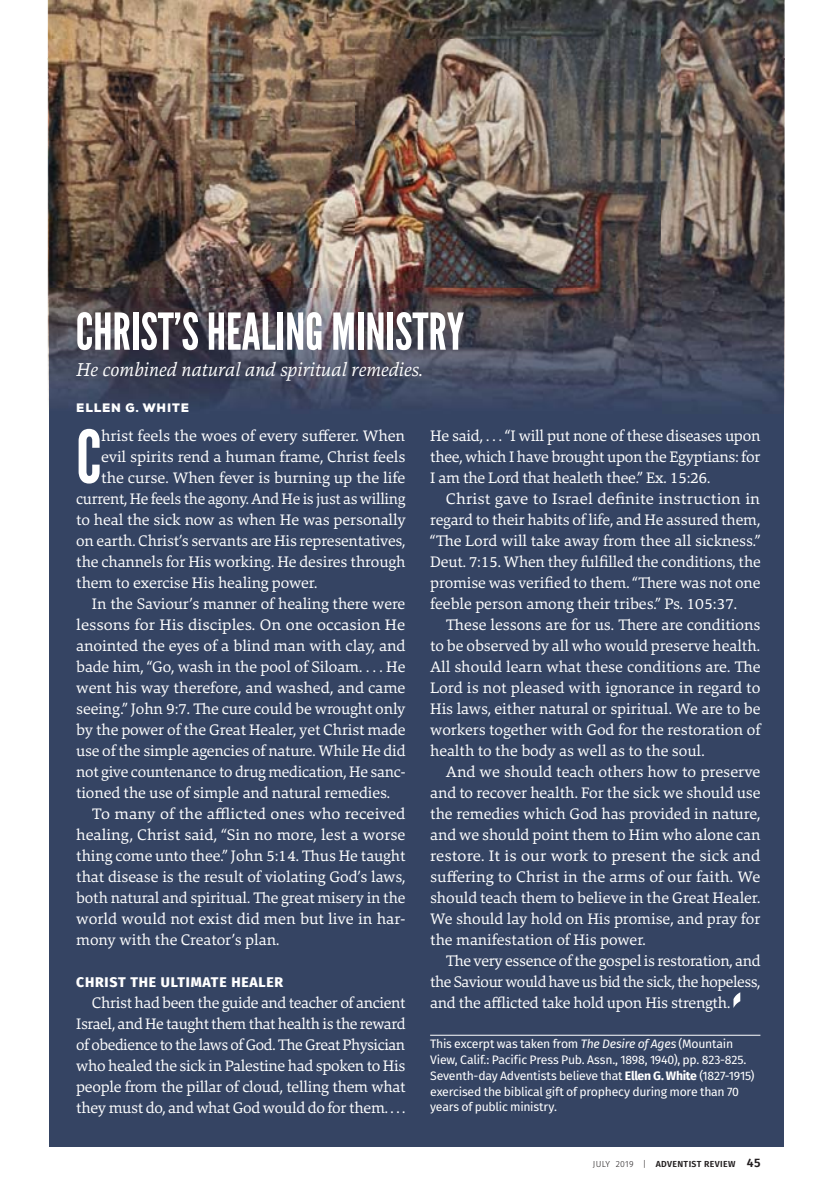
<style>
.page{position:relative;width:819px;height:1197px;background:#fff}
.page>*{position:absolute;margin:0;border:0;box-sizing:border-box;transform-origin:0 0}
.t1{font:72.98px "League Gothic";color:#fff}
.t2{font:50.75px "League Gothic";color:#fff}
.t3{font:italic 19.25px "Danton";color:#fff}
.t4{font:15.75px/21px "Danton";letter-spacing:-.005em;color:#fff;text-align:justify}
.t5{font:15.75px/21px "Danton";letter-spacing:-.005em;color:#fff;text-align:justify;scale:1.05 1}
.t6{font:15.75px "Danton";letter-spacing:-.005em;color:#fff;scale:1.04 1}
.t7{font:800 14px "Fira Sans";letter-spacing:.055em;color:#fff}
.t8{font:12.25px/15.8px "Fira Sans";letter-spacing:-.02em;color:#fff}
.t9{font:900 12.25px "Nexa";letter-spacing:.07em;color:#fff}
.t10{font:600 8.75px "Fira Sans";letter-spacing:.04em;color:#231f20}
.s1{font-style:italic}
.s2{font-weight:700}
.s3{font-weight:300}
.s4{font-size:12.25px}
</style>
<div class="page">
<div style="left:50px;top:40px;width:734px;height:1107px;background:#354463"></div>
<img style="left:48px;top:0;width:736px;height:59px">
<img style="left:48px;top:59px;width:2px;height:354px">
<img style="left:50px;top:40px;width:734px;height:365px">
<hr style="left:430px;top:1035px;width:330px;height:1px;background:#fff">
<svg style="left:733px;top:992px;width:7px;height:16px"></svg>
<h2 class="t2" style="left:76px;top:314px;width:390px">CHRIST’S HEALING MINISTRY</h2>
<p class="t3" style="left:76px;top:362px;width:348px">He combined natural and spiritual remedies.</p>
<p class="t9" style="left:76px;top:400px;width:114px">ELLEN G. WHITE</p>
<h1 class="t1" style="left:76px;top:431px;width:27px">C</h1>
<p class="t4" style="left:101px;top:427px;width:305px">hrist feels the woes of every sufferer. When</p>
<p class="t4" style="left:101px;top:448px;width:306px">evil spirits rend a human frame, Christ feels</p>
<p class="t4" style="left:101px;top:469px;width:306px">the curse. When fever is burning up the life</p>
<p class="t4" style="left:76px;top:490px;width:331px">current, He feels the agony. And He is just as willing</p>
<p class="t4" style="left:76px;top:511px;width:331px">to heal the sick now as when He was personally</p>
<p class="t4" style="left:76px;top:532px;width:331px">on earth. Christ’s servants are His representatives,</p>
<p class="t4" style="left:76px;top:553px;width:331px">the channels for His working. He desires through</p>
<p class="t4" style="left:76px;top:574px;width:243px">them to exercise His healing power.</p>
<p class="t4" style="left:92px;top:595px;width:315px">In the Saviour’s manner of healing there were</p>
<p class="t5" style="left:76px;top:616px;width:315px">lessons for His disciples. On one occasion He</p>
<p class="t4" style="left:76px;top:637px;width:331px">anointed the eyes of a blind man with clay, and</p>
<p class="t4" style="left:76px;top:658px;width:331px">bade him, “Go, wash in the pool of Siloam. . . . He</p>
<p class="t4" style="left:76px;top:679px;width:331px">went his way therefore, and washed, and came</p>
<p class="t4" style="left:76px;top:700px;width:331px">seeing.” John 9:7. The cure could be wrought only</p>
<p class="t4" style="left:76px;top:721px;width:331px">by the power of the Great Healer, yet Christ made</p>
<p class="t4" style="left:76px;top:742px;width:331px">use of the simple agencies of nature. While He did</p>
<p class="t4" style="left:76px;top:763px;width:331px">not give countenance to drug medication, He sanc-</p>
<p class="t4" style="left:76px;top:784px;width:315px">tioned the use of simple and natural remedies.</p>
<p class="t6" style="left:92px;top:808px;width:303px">To many of the afflicted ones who received</p>
<p class="t4" style="left:76px;top:826px;width:331px">healing, Christ said, “Sin no more, lest a worse</p>
<p class="t4" style="left:76px;top:847px;width:331px">thing come unto thee.” John 5:14. Thus He taught</p>
<p class="t4" style="left:76px;top:868px;width:331px">that disease is the result of violating God’s laws,</p>
<p class="t4" style="left:76px;top:889px;width:331px">both natural and spiritual. The great misery in the</p>
<p class="t4" style="left:76px;top:910px;width:331px">world would not exist did men but live in har-</p>
<p class="t4" style="left:76px;top:931px;width:205px">mony with the Creator’s plan.</p>
<p class="t7" style="left:76px;top:977px;width:208px">CHRIST THE ULTIMATE HEALER</p>
<p class="t4" style="left:76px;top:994px;width:331px;text-indent:16px">Christ had been the guide and teacher of ancient Israel, and He taught them that health is the reward of obedience to the laws of God. The Great Physician who healed the sick in Palestine had spoken to His people from the pillar of cloud, telling them what they must do, and what God would do for them. . . .</p>
<p class="t4" style="left:430px;top:427px;width:332px">He said, . . . “I will put none of these diseases upon thee, which I have brought upon the Egyptians: for I am the Lord that healeth thee.” Ex. 15:26.</p>
<p class="t5" style="left:430px;top:490px;width:316px;text-indent:16px">Christ gave to Israel definite instruction in regard to their habits of life, and He assured them, “The Lord will take away from thee all sickness.” Deut. 7:15. When they fulfilled the conditions, the promise was verified to them. “There was not one feeble person among their tribes.” Ps. 105:37.</p>
<p class="t4" style="left:430px;top:616px;width:332px;text-indent:16px">These lessons are for us. There are conditions to be observed by all who would preserve health.<br>All should learn what these conditions are. The Lord is not pleased with ignorance in regard to His laws, either natural or spiritual. We are to be workers together with God for the restoration of health to the body as well as to the soul.</p>
<p class="t4" style="left:430px;top:763px;width:332px;text-indent:16px">And we should teach others how to preserve and to recover health. For the sick we should use the remedies which God has provided in nature, and we should point them to Him who alone can restore. It is our work to present the sick and suffering to Christ in the arms of our faith. We should teach them to believe in the Great Healer.<br>We should lay hold on His promise, and pray for the manifestation of His power.</p>
<p class="t4" style="left:430px;top:952px;width:332px;text-indent:16px">The very essence of the gospel is restoration, and the Saviour would have us bid the sick, the hopeless, and the afflicted take hold upon His strength.</p>
<p class="t8" style="left:430px;top:1037px;width:326px">This excerpt was taken from <span class="s1">The Desire of Ages</span> (Mountain View, Calif.: Pacific Press Pub. Assn., 1898, 1940), pp. 823-825.<br>Seventh-day Adventists believe that <span class="s2">Ellen G. White</span> (1827-1915) exercised the biblical gift of prophecy during more than 70 years of public ministry.</p>
<p class="t10" style="left:593px;top:1159px;width:169px"><span class="s3">JULY 2019 |</span> ADVENTIST REVIEW <span class="s4">45</span></p>
</div>
